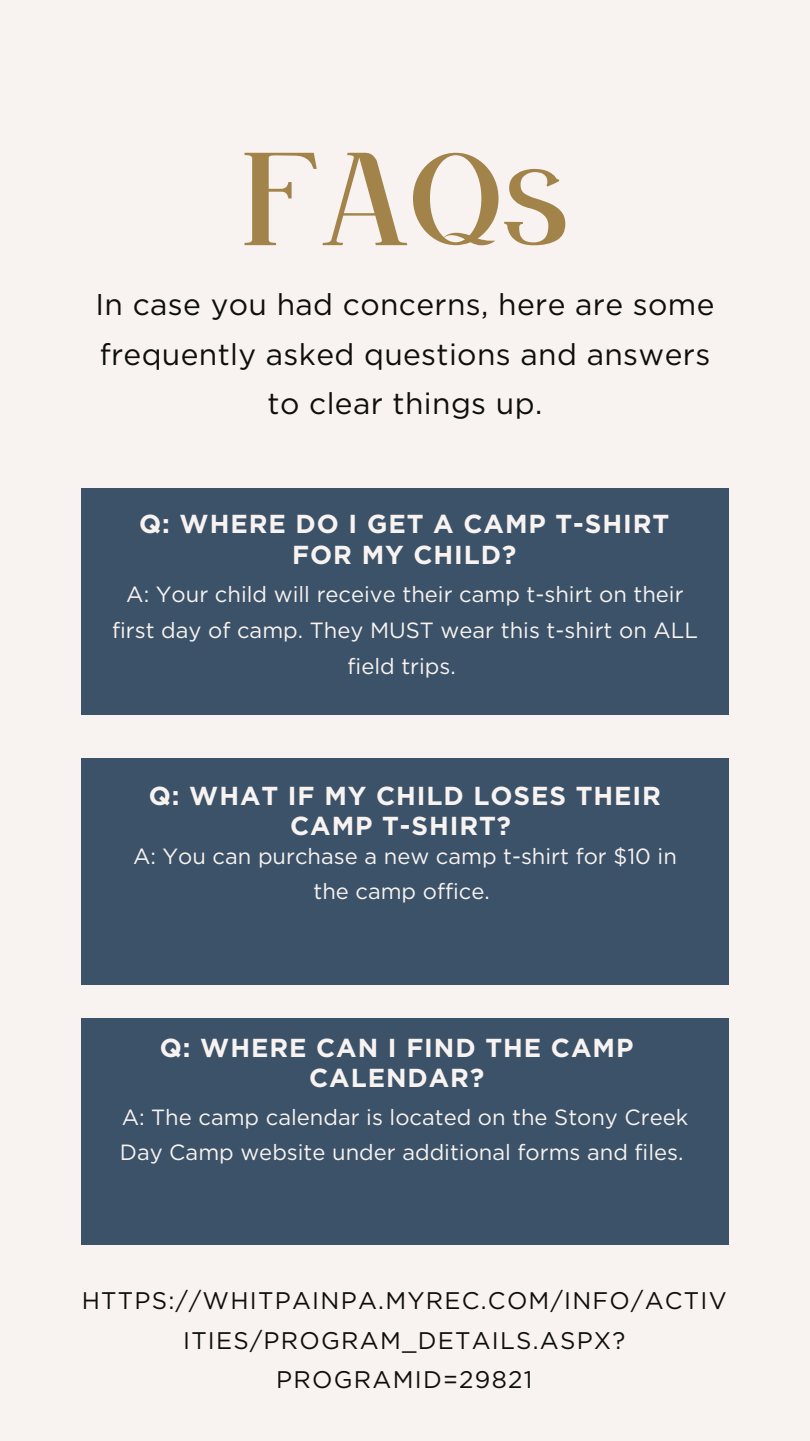
<style>
.page{position:relative;width:810px;height:1441px;background:#fff}
.page>*{position:absolute;margin:0;border:0;box-sizing:border-box;transform-origin:0 0}
.t1{font:144px "Grown";color:#a2844b}
.t2{font:30px/49.5px "Gotham";letter-spacing:.01em;color:#0e0f0b;text-align:center}
.t3{font:700 26px/30.3px "Gotham";letter-spacing:.035em;color:#f8f3f0;text-align:center}
.t4{font:24px/39.8px "Gotham";letter-spacing:.05em;color:#0e0f0b;text-align:center}
.t5{font:22px/36px "Gotham";color:#f8f3f0;text-align:center}
</style>
<div class="page">
<div style="left:0;top:0;width:810px;height:1440px;background:#f8f3f0"></div>
<div style="left:81px;top:488px;width:648px;height:227px;background:#3b5269"></div>
<div style="left:81px;top:757px;width:648px;height:227px;background:#3b5269"></div>
<div style="left:81px;top:1018px;width:648px;height:226px;background:#3b5269"></div>
<h1 class="t1" style="left:244px;top:111px;width:324px">FAQs</h1>
<p class="t2" style="left:96px;top:280px;width:620px">In case you had concerns, here are some frequently asked questions and answers to clear things up.</p>
<h2 class="t3" style="left:139px;top:508px;width:532px;line-height:30.8px">Q: WHERE DO I GET A CAMP T-SHIRT<br>FOR MY CHILD?</h2>
<h3 class="t5" style="left:112px;top:575px;width:587px">A: Your child will receive their camp t-shirt on their first day of camp. They MUST wear this t-shirt on ALL field trips.</h3>
<p class="t3" style="left:149px;top:780px;width:514px">Q: WHAT IF MY CHILD LOSES THEIR<br>CAMP T-SHIRT?</p>
<h3 class="t5" style="left:133px;top:838px;width:545px;line-height:34.8px">A: You can purchase a new camp t-shirt for $10 in the camp office.</h3>
<p class="t3" style="left:160px;top:1031px;width:475px">Q: WHERE CAN I FIND THE CAMP<br>CALENDAR?</p>
<h4 class="t5" style="left:120px;top:1099px;width:570px;line-height:34.8px;text-align:left">A: The camp calendar is located on the Stony Creek<br>Day Camp website under additional forms and files.</h4>
<h3 class="t4" style="left:82px;top:1279px;width:647px">HTTPS://WHITPAINPA.MYREC.COM/INFO/ACTIV<br>ITIES/PROGRAM_DETAILS.ASPX?<br>PROGRAMID=29821</h3>
</div>
